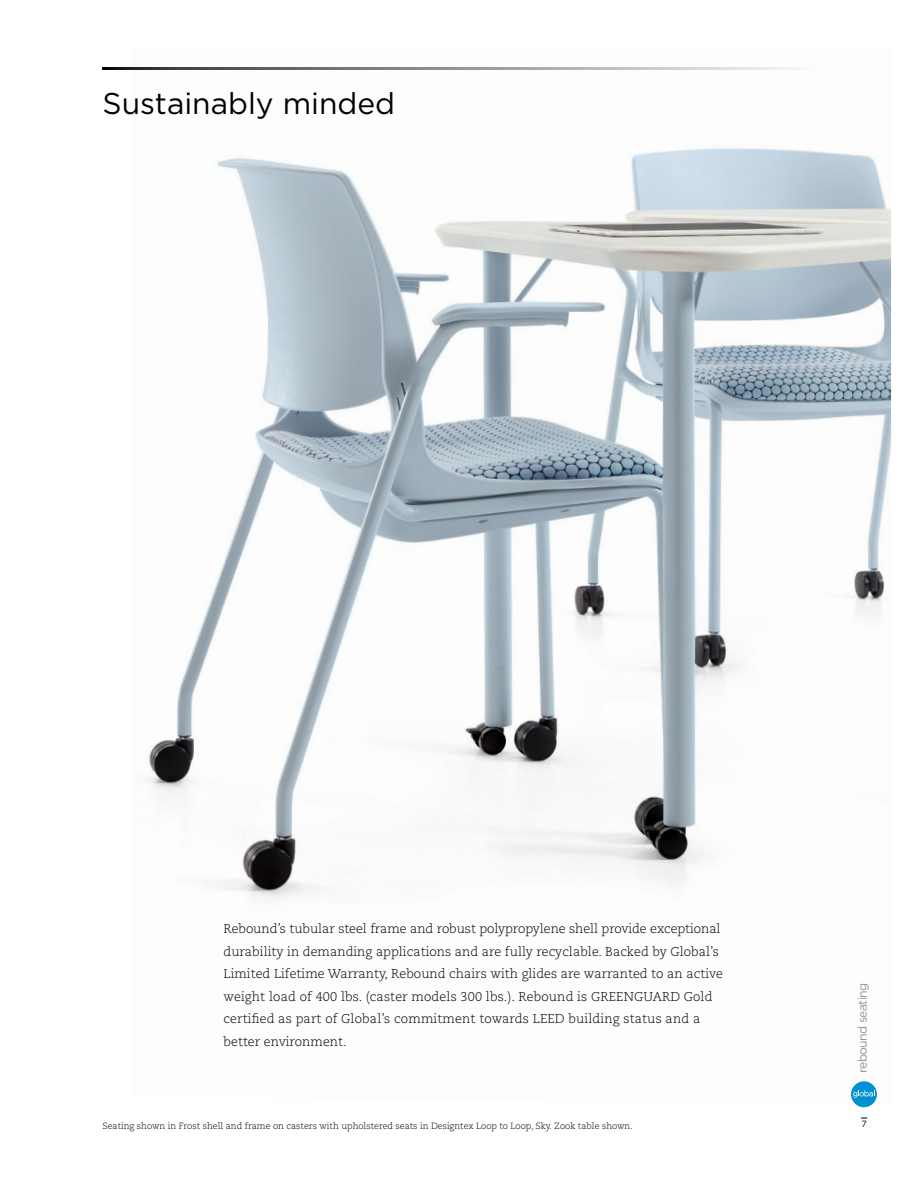
<style>
.page{position:relative;width:918px;height:1188px;background:#fff}
.page>*{position:absolute;margin:0;border:0;box-sizing:border-box;transform-origin:0 0}
.t1{font:30px "Gotham";color:#000}
.t2{font:300 12.75px/22.5px "Caecilia LT Std";color:#000}
.t3{font:12.3px "Gotham";letter-spacing:-.05em;color:#939598}
.t4{font:300 9px "Caecilia LT Std";color:#000}
.t5{font:9px "Gotham";color:#000}
</style>
<div class="page">
<img style="left:132px;top:67px;width:759px;height:1038px">
<svg style="left:103px;top:68px;width:712px;height:1px"></svg>
<div style="left:851px;top:1081px;width:26px;height:26px;background:#0091d1;border-radius:50%"></div>
<svg style="left:853px;top:1090px;width:22px;height:8px"></svg>
<h1 class="t1" style="left:103px;top:84px;width:294px">Sustainably minded</h1>
<p class="t2" style="left:224px;top:918px;width:501px">Rebound’s tubular steel frame and robust polypropylene shell provide exceptional durability in demanding applications and are fully recyclable. Backed by Global’s Limited Lifetime Warranty, Rebound chairs with glides are warranted to an active weight load of 400 lbs. (caster models 300 lbs.). Rebound is GREENGUARD Gold certified as part of Global’s commitment towards LEED building status and a better environment.</p>
<p class="t4" style="left:103px;top:1120px;width:532px">Seating shown in Frost shell and frame on casters with upholstered seats in Designtex Loop to Loop, Sky. Zook table shown.</p>
<p class="t3" style="left:854px;top:1073px;width:92px;rotate:-90deg">rebound seating</p>
<p class="t5" style="left:861px;top:1119px;width:7px">7</p>
</div>
